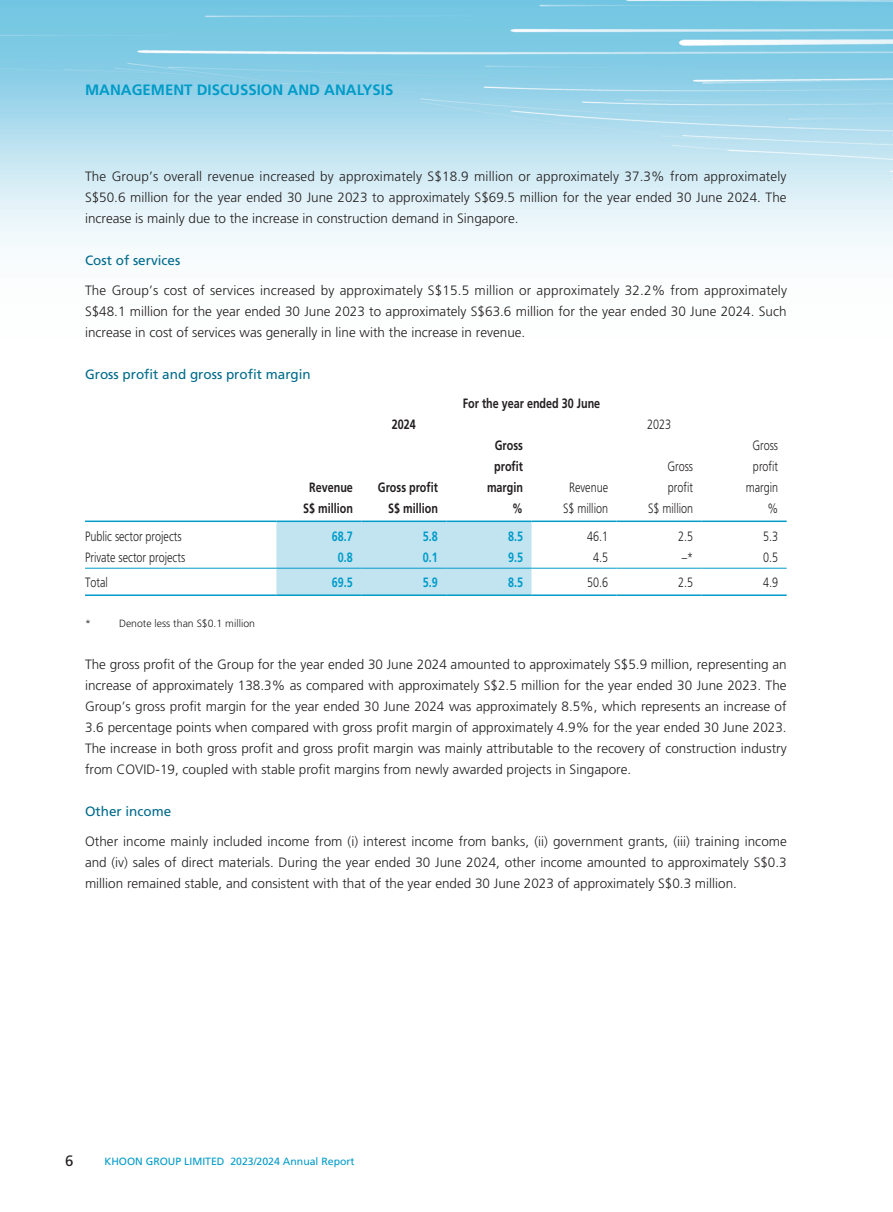
<style>
.page{position:relative;width:893px;height:1212px;background:#fff}
.page>*{position:absolute;margin:0;border:0;box-sizing:border-box;transform-origin:0 0}
.t1{font:700 15px "Frutiger LT Std";color:#009bc8}
.t2{font:15px "Frutiger LT Std";color:#231f20}
._00_txt{font:300 13.5px/21px "Frutiger LT Std";color:#231f20;text-align:justify}
._50_Table_txt{font:300 13.5px "Frutiger LT Std";color:#231f20;scale:.8 1}
._50_Table_txt-2{font:700 13.5px "Frutiger LT Std";color:#231f20;scale:.8 1}
._02_H2{font:13.5px "Frutiger LT Std";color:#006b8b}
._50_Table_txt-3{font:700 13.5px "Frutiger LT Std";color:#009bc8;scale:.8 1}
.t3{font:10.5px "Frutiger LT Std";color:#009bc8}
._06_Notes{font:300 10.5px "Frutiger LT Std";color:#231f20}
</style>
<div class="page">
<div style="left:276px;top:522px;width:255px;height:72px;background:#c2e4f1"></div>
<hr style="left:85px;top:520px;width:191px;height:2px;background:#009bc8">
<hr style="left:276px;top:520px;width:85px;height:2px;background:#009bc8">
<hr style="left:361px;top:520px;width:85px;height:2px;background:#009bc8">
<hr style="left:446px;top:520px;width:85px;height:2px;background:#009bc8">
<hr style="left:531px;top:520px;width:86px;height:2px;background:#009bc8">
<hr style="left:617px;top:520px;width:85px;height:2px;background:#009bc8">
<hr style="left:702px;top:520px;width:85px;height:2px;background:#009bc8">
<hr style="left:85px;top:568px;width:191px;height:1px;background:#009bc8">
<hr style="left:276px;top:568px;width:85px;height:1px;background:#009bc8">
<hr style="left:361px;top:568px;width:85px;height:1px;background:#009bc8">
<hr style="left:446px;top:568px;width:85px;height:1px;background:#009bc8">
<hr style="left:531px;top:568px;width:86px;height:1px;background:#009bc8">
<hr style="left:617px;top:568px;width:85px;height:1px;background:#009bc8">
<hr style="left:702px;top:568px;width:85px;height:1px;background:#009bc8">
<hr style="left:85px;top:594px;width:191px;height:2px;background:#009bc8">
<hr style="left:276px;top:594px;width:85px;height:2px;background:#009bc8">
<hr style="left:361px;top:594px;width:85px;height:2px;background:#009bc8">
<hr style="left:446px;top:594px;width:85px;height:2px;background:#009bc8">
<hr style="left:531px;top:594px;width:86px;height:2px;background:#009bc8">
<hr style="left:617px;top:594px;width:85px;height:2px;background:#009bc8">
<hr style="left:702px;top:594px;width:85px;height:2px;background:#009bc8">
<p class="t1" style="left:85px;top:81px;width:310px">MANAGEMENT DISCUSSION AND ANALYSIS</p>
<p class="_00_txt" style="left:85px;top:166px;width:703px">The Group’s overall revenue increased by approximately S$18.9 million or approximately 37.3% from approximately S$50.6 million for the year ended 30 June 2023 to approximately S$69.5 million for the year ended 30 June 2024. The increase is mainly due to the increase in construction demand in Singapore.</p>
<p class="_02_H2" style="left:85px;top:253px;width:97px">Cost of services</p>
<p class="_00_txt" style="left:85px;top:280px;width:703px">The Group’s cost of services increased by approximately S$15.5 million or approximately 32.2% from approximately S$48.1 million for the year ended 30 June 2023 to approximately S$63.6 million for the year ended 30 June 2024. Such increase in cost of services was generally in line with the increase in revenue.</p>
<p class="_02_H2" style="left:85px;top:366px;width:227px">Gross profit and gross profit margin</p>
<p class="_50_Table_txt-2" style="left:463px;top:396px;width:173px">For the year ended 30 June</p>
<p class="_50_Table_txt-2" style="left:392px;top:417px;width:32px">2024</p>
<p class="_50_Table_txt" style="left:647px;top:417px;width:32px">2023</p>
<p class="_50_Table_txt-2" style="left:309px;top:480px;width:56px">Revenue</p>
<p class="_50_Table_txt-2" style="left:303px;top:501px;width:64px">S$ million</p>
<p class="_50_Table_txt-2" style="left:378px;top:480px;width:76px">Gross profit</p>
<p class="_50_Table_txt-2" style="left:388px;top:501px;width:64px">S$ million</p>
<p class="_50_Table_txt-2" style="left:495px;top:438px;width:37px">Gross</p>
<p class="_50_Table_txt-2" style="left:494px;top:459px;width:38px">profit</p>
<p class="_50_Table_txt-2" style="left:487px;top:480px;width:47px">margin</p>
<p class="_50_Table_txt-2" style="left:512px;top:501px;width:15px">%</p>
<p class="_50_Table_txt" style="left:569px;top:480px;width:50px">Revenue</p>
<p class="_50_Table_txt" style="left:563px;top:501px;width:58px">S$ million</p>
<p class="_50_Table_txt" style="left:667px;top:459px;width:34px">Gross</p>
<p class="_50_Table_txt" style="left:668px;top:480px;width:33px">profit</p>
<p class="_50_Table_txt" style="left:648px;top:501px;width:58px">S$ million</p>
<p class="_50_Table_txt" style="left:752px;top:438px;width:34px">Gross</p>
<p class="_50_Table_txt" style="left:753px;top:459px;width:33px">profit</p>
<p class="_50_Table_txt" style="left:746px;top:480px;width:42px">margin</p>
<p class="_50_Table_txt" style="left:767px;top:501px;width:15px">%</p>
<p class="_50_Table_txt" style="left:85px;top:528px;width:122px">Public sector projects</p>
<p class="_50_Table_txt-3" style="left:332px;top:528px;width:28px">68.7</p>
<p class="_50_Table_txt-3" style="left:423px;top:528px;width:20px">5.8</p>
<p class="_50_Table_txt-3" style="left:508px;top:528px;width:20px">8.5</p>
<p class="_50_Table_txt" style="left:587px;top:528px;width:28px">46.1</p>
<p class="_50_Table_txt" style="left:678px;top:528px;width:20px">2.5</p>
<p class="_50_Table_txt" style="left:763px;top:528px;width:20px">5.3</p>
<p class="_50_Table_txt" style="left:85px;top:549px;width:127px">Private sector projects</p>
<p class="_50_Table_txt-3" style="left:338px;top:549px;width:20px">0.8</p>
<p class="_50_Table_txt-3" style="left:423px;top:549px;width:20px">0.1</p>
<p class="_50_Table_txt-3" style="left:508px;top:549px;width:20px">9.5</p>
<p class="_50_Table_txt" style="left:593px;top:549px;width:20px">4.5</p>
<p class="_50_Table_txt" style="left:682px;top:549px;width:16px">–*</p>
<p class="_50_Table_txt" style="left:763px;top:549px;width:20px">0.5</p>
<p class="_50_Table_txt" style="left:85px;top:575px;width:30px">Total</p>
<p class="_50_Table_txt-3" style="left:332px;top:575px;width:28px">69.5</p>
<p class="_50_Table_txt-3" style="left:423px;top:575px;width:20px">5.9</p>
<p class="_50_Table_txt-3" style="left:508px;top:575px;width:20px">8.5</p>
<p class="_50_Table_txt" style="left:587px;top:575px;width:28px">50.6</p>
<p class="_50_Table_txt" style="left:678px;top:575px;width:20px">2.5</p>
<p class="_50_Table_txt" style="left:763px;top:575px;width:20px">4.9</p>
<p class="_06_Notes" style="left:85px;top:618px;width:7px">*</p>
<p class="_06_Notes" style="left:119px;top:618px;width:137px">Denote less than S$0.1 million</p>
<p class="_00_txt" style="left:85px;top:654px;width:703px">The gross profit of the Group for the year ended 30 June 2024 amounted to approximately S$5.9 million, representing an increase of approximately 138.3% as compared with approximately S$2.5 million for the year ended 30 June 2023. The Group’s gross profit margin for the year ended 30 June 2024 was approximately 8.5%, which represents an increase of 3.6 percentage points when compared with gross profit margin of approximately 4.9% for the year ended 30 June 2023.<br>The increase in both gross profit and gross profit margin was mainly attributable to the recovery of construction industry from COVID-19, coupled with stable profit margins from newly awarded projects in Singapore.</p>
<p class="_02_H2" style="left:85px;top:804px;width:88px">Other income</p>
<p class="_00_txt" style="left:85px;top:831px;width:703px">Other income mainly included income from (i) interest income from banks, (ii) government grants, (iii) training income and (iv) sales of direct materials. During the year ended 30 June 2024, other income amounted to approximately S$0.3 million remained stable, and consistent with that of the year ended 30 June 2023 of approximately S$0.3 million.</p>
<p class="t2" style="left:65px;top:1152px;width:10px">6</p>
<p class="t3" style="left:104px;top:1155px;width:252px">KHOON GROUP LIMITED 2023/2024 Annual Report</p>
</div>
